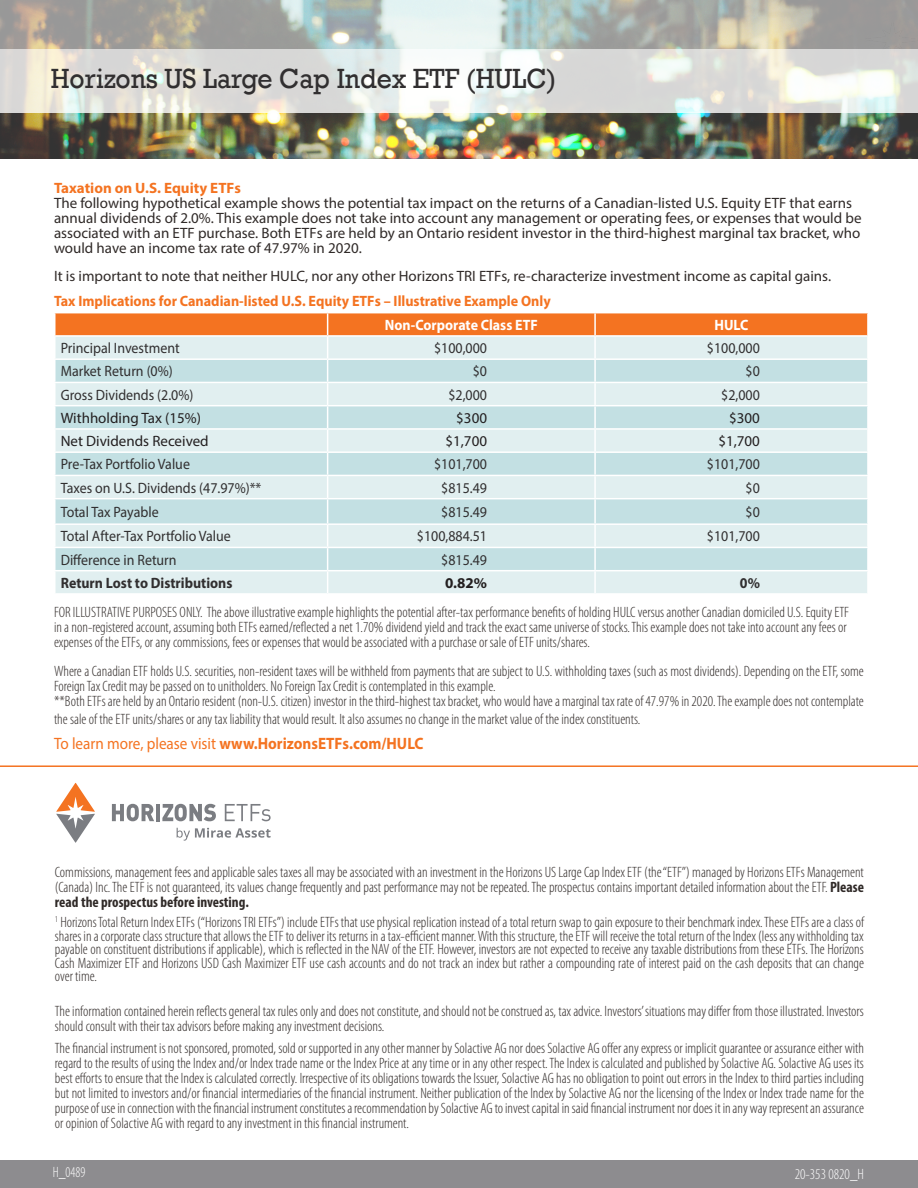
<style>
.page{position:relative;width:918px;height:1188px;background:#fff}
.page>*{position:absolute;margin:0;border:0;box-sizing:border-box;transform-origin:0 0}
.t1{font:28.5px "Rockwell";color:#312f30;scale:.93 1}
.t2{font:700 16.5px "Myriad Pro";color:#f47321;scale:.92 1}
.Body_Paragraph{font:300 condensed 15px/13.5px "Myriad Pro";color:#302a28}
.Disclaimer{font:300 condensed 15px/15px "Myriad Pro";color:#302a28;text-align:justify}
.Body_Paragraph-2{font:15px/15px "Myriad Pro";color:#302a28}
.t3{font:15px "Myriad Pro";color:#312f30;scale:.93 1}
.t4{font:700 15px "Myriad Pro";color:#f47321;scale:.94 1}
.t5{font:15px "Myriad Pro";color:#231f20}
.t6{font:700 15px "Myriad Pro";color:#312f30;scale:.93 1}
.t7{font:700 15px "Myriad Pro";color:#fff;scale:.93 1}
.t8{font:700 15px "Myriad Pro";color:#f47321}
.t9{font:300 condensed 15px "Myriad Pro";color:#fff}
.t10{font:300 condensed 15px "Myriad Pro";color:#fff;scale:.92 1}
.t11{font:700 15px "Myriad Pro";color:#231f20}
.s1{font-weight:400}
.s2{font-weight:700}
</style>
<div class="page">
<div style="left:0;top:1161px;width:918px;height:27px;background:#8d8c8f"></div>
<img style="left:0;top:113px;width:918px;height:46px">
<svg style="left:0;top:0;width:918px;height:49px;background:#b0b5af"></svg>
<svg style="left:0;top:49px;width:918px;height:64px;fill:#ddddd7"></svg>
<hr style="left:0;top:765px;width:918px;height:2px;background:#f47321">
<svg style="left:55px;top:313px;width:813px;height:280px;background:#d8e0db"></svg>
<hr style="left:328px;top:570px;width:267px;height:1px;background:#fff">
<hr style="left:595px;top:547px;width:274px;height:1px;background:#fff">
<hr style="left:594px;top:548px;width:2px;height:22px;background:#fff">
<hr style="left:867px;top:548px;width:2px;height:22px;background:#fff">
<hr style="left:595px;top:570px;width:274px;height:1px;background:#fff">
<svg style="left:177px;top:828px;width:94px;height:13px"></svg>
<svg style="left:56px;top:782px;width:39px;height:61px"></svg>
<svg style="left:112px;top:804px;width:42px;height:17px"></svg>
<hr style="left:156px;top:804px;width:4px;height:17px;background:#7b7d82">
<svg style="left:162px;top:804px;width:54px;height:17px"></svg>
<svg style="left:225px;top:804px;width:46px;height:17px"></svg>
<p class="t1" style="left:51px;top:62px;width:545px">Horizons US Large Cap Index ETF (HULC)</p>
<p class="t8" style="left:54px;top:178px;width:189px">Taxation on U.S. Equity ETFs</p>
<p class="Body_Paragraph-2" style="left:54px;top:195px;width:809px">The following hypothetical example shows the potential tax impact on the returns of a Canadian-listed U.S. Equity ETF that earns annual dividends of 2.0%. This example does not take into account any management or operating fees, or expenses that would be associated with an ETF purchase. Both ETFs are held by an Ontario resident investor in the third-highest marginal tax bracket, who would have an income tax rate of 47.97% in 2020.</p>
<p class="Body_Paragraph-2" style="left:54px;top:268px;width:779px">It is important to note that neither HULC, nor any other Horizons TRI ETFs, re-characterize investment income as capital gains.</p>
<p class="t4" style="left:54px;top:291px;width:530px">Tax Implications for Canadian-listed U.S. Equity ETFs – Illustrative Example Only</p>
<p class="t7" style="left:385px;top:315px;width:166px">Non-Corporate Class ETF</p>
<p class="t7" style="left:715px;top:315px;width:38px">HULC</p>
<p class="t3" style="left:61px;top:339px;width:129px">Principal Investment</p>
<p class="t3" style="left:434px;top:339px;width:58px">$100,000</p>
<p class="t3" style="left:707px;top:339px;width:58px">$100,000</p>
<p class="t3" style="left:61px;top:362px;width:122px">Market Return (0%)</p>
<p class="t3" style="left:473px;top:362px;width:17px">$0</p>
<p class="t3" style="left:746px;top:362px;width:17px">$0</p>
<p class="t3" style="left:61px;top:385px;width:144px">Gross Dividends (2.0%)</p>
<p class="t3" style="left:448px;top:385px;width:43px">$2,000</p>
<p class="t3" style="left:721px;top:385px;width:43px">$2,000</p>
<p class="t5" style="left:61px;top:409px;width:142px">Withholding Tax (15%)</p>
<p class="t5" style="left:456px;top:409px;width:32px">$300</p>
<p class="t5" style="left:729px;top:409px;width:32px">$300</p>
<p class="t5" style="left:61px;top:432px;width:149px">Net Dividends Received</p>
<p class="t5" style="left:446px;top:432px;width:43px">$1,700</p>
<p class="t5" style="left:718px;top:432px;width:43px">$1,700</p>
<p class="t3" style="left:61px;top:455px;width:140px">Pre-Tax Portfolio Value</p>
<p class="t3" style="left:434px;top:455px;width:58px">$101,700</p>
<p class="t3" style="left:707px;top:455px;width:58px">$101,700</p>
<p class="t3" style="left:61px;top:478px;width:217px">Taxes on U.S. Dividends (47.97%)**</p>
<p class="t3" style="left:441px;top:478px;width:51px">$815.49</p>
<p class="t3" style="left:746px;top:478px;width:17px">$0</p>
<p class="t3" style="left:61px;top:503px;width:107px">Total Tax Payable</p>
<p class="t3" style="left:441px;top:503px;width:51px">$815.49</p>
<p class="t3" style="left:746px;top:503px;width:17px">$0</p>
<p class="t3" style="left:61px;top:527px;width:184px">Total After-Tax Portfolio Value</p>
<p class="t3" style="left:417px;top:527px;width:77px">$100,884.51</p>
<p class="t3" style="left:707px;top:527px;width:58px">$101,700</p>
<p class="t3" style="left:61px;top:550px;width:126px">Difference in Return</p>
<p class="t3" style="left:441px;top:550px;width:51px">$815.49</p>
<p class="t6" style="left:61px;top:573px;width:186px">Return Lost to Distributions</p>
<p class="t11" style="left:445px;top:573px;width:44px">0.82%</p>
<p class="t6" style="left:740px;top:573px;width:23px">0%</p>
<p class="Body_Paragraph" style="left:54px;top:605px;width:797px;line-height:15px">FOR ILLUSTRATIVE PURPOSES ONLY. The above illustrative example highlights the potential after-tax performance benefits of holding HULC versus another Canadian domiciled U.S. Equity ETF in a non-registered account, assuming both ETFs earned/reflected a net 1.70% dividend yield and track the exact same universe of stocks. This example does not take into account any fees or expenses of the ETFs, or any commissions, fees or expenses that would be associated with a purchase or sale of ETF units/shares.</p>
<p class="Body_Paragraph" style="left:54px;top:663px;width:811px;line-height:15px">Where a Canadian ETF holds U.S. securities, non-resident taxes will be withheld from payments that are subject to U.S. withholding taxes (such as most dividends). Depending on the ETF, some<br>Foreign Tax Credit may be passed on to unitholders. No Foreign Tax Credit is contemplated in this example.</p>
<p class="Body_Paragraph" style="left:54px;top:692px;width:811px;line-height:18px">**Both ETFs are held by an Ontario resident (non-U.S. citizen) investor in the third-highest tax bracket, who would have a marginal tax rate of 47.97% in 2020. The example does not contemplate the sale of the ETF units/shares or any tax liability that would result. It also assumes no change in the market value of the index constituents.</p>
<p class="t2" style="left:54px;top:733px;width:403px"><span class="s1">To learn more, please visit</span> www.HorizonsETFs.com/HULC</p>
<p class="Disclaimer" style="left:55px;top:864px;width:811px">Commissions, management fees and applicable sales taxes all may be associated with an investment in the Horizons US Large Cap Index ETF (the “ETF”) managed by Horizons ETFs Management (Canada) Inc. The ETF is not guaranteed, its values change frequently and past performance may not be repeated. The prospectus contains important detailed information about the ETF. <span class="s2">Please read the prospectus before investing.</span></p>
<p class="Body_Paragraph" style="left:55px;top:915px;width:811px;text-align:justify"><sup>1</sup> Horizons Total Return Index ETFs (“Horizons TRI ETFs”) include ETFs that use physical replication instead of a total return swap to gain exposure to their benchmark index. These ETFs are a class of shares in a corporate class structure that allows the ETF to deliver its returns in a tax-efficient manner. With this structure, the ETF will receive the total return of the Index (less any withholding tax payable on constituent distributions if applicable), which is reflected in the NAV of the ETF. However, investors are not expected to receive any taxable distributions from these ETFs. The Horizons Cash Maximizer ETF and Horizons USD Cash Maximizer ETF use cash accounts and do not track an index but rather a compounding rate of interest paid on the cash deposits that can change over time.</p>
<p class="Disclaimer" style="left:55px;top:1004px;width:810px">The information contained herein reflects general tax rules only and does not constitute, and should not be construed as, tax advice. Investors’situations may differ from those illustrated. Investors should consult with their tax advisors before making any investment decisions.</p>
<p class="Disclaimer" style="left:55px;top:1040px;width:811px">The financial instrument is not sponsored, promoted, sold or supported in any other manner by Solactive AG nor does Solactive AG offer any express or implicit guarantee or assurance either with regard to the results of using the Index and/or Index trade name or the Index Price at any time or in any other respect. The Index is calculated and published by Solactive AG. Solactive AG uses its best efforts to ensure that the Index is calculated correctly. Irrespective of its obligations towards the Issuer, Solactive AG has no obligation to point out errors in the Index to third parties including but not limited to investors and/or financial intermediaries of the financial instrument. Neither publication of the Index by Solactive AG nor the licensing of the Index or Index trade name for the purpose of use in connection with the financial instrument constitutes a recommendation by Solactive AG to invest capital in said financial instrument nor does it in any way represent an assurance or opinion of Solactive AG with regard to any investment in this financial instrument.</p>
<p class="t10" style="left:53px;top:1163px;width:37px">H_0489</p>
<p class="t9" style="left:795px;top:1165px;width:71px">20-353 0820_H</p>
</div>
